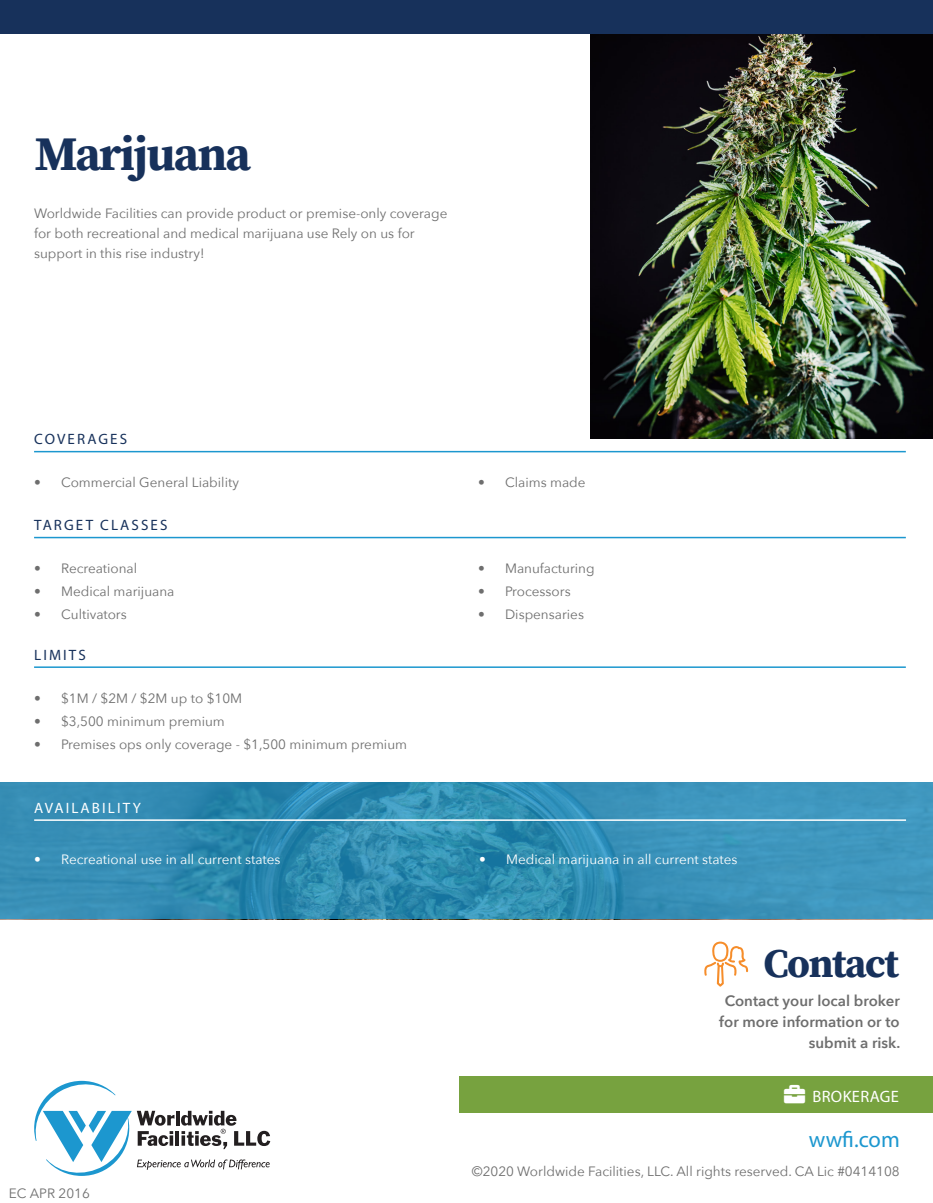
<style>
.page{position:relative;width:933px;height:1203px;background:#fff}
.page>*{position:absolute;margin:0;border:0;box-sizing:border-box;transform-origin:0 0}
.Headlines{font:700 48px "Source Serif Pro";letter-spacing:-.035em;color:#17315b}
.Headlines-2{font:700 40.5px "Source Serif Pro";letter-spacing:-.035em;color:#17315b}
.URL{font:22.5px "Myriad Pro";color:#1c97cf}
.Division{font:16.5px "Myriad Pro";letter-spacing:.02em;color:#fff}
.Text{font:600 15px/21px "Avenir Next";color:#6e6e6e;text-align:right}
.Subheads{font:15px "Myriad Pro";letter-spacing:.14em;color:#17315b}
.Subheads_White{font:15px "Myriad Pro";letter-spacing:.14em;color:#fff}
.Bullets{font:13.5px/19.5px "Avenir Next";color:#6e6e6e}
.Disclaimer{font:13.5px "Avenir Next";color:#6e6e6e}
.t1{font:13.5px "Avenir Next";color:#fff}
</style>
<div class="page">
<svg style="left:34px;top:1080px;width:236px;height:96px"></svg>
<img style="left:590px;top:33px;width:342px;height:405px">
<svg style="left:0;top:782px;width:932px;height:136px;background:#358fb5"></svg>
<div style="left:0;top:0;width:932px;height:33px;background:#17315b"></div>
<hr style="left:34px;top:451px;width:871px;height:1px;background:#1c97cf">
<div style="left:459px;top:1076px;width:473px;height:36px;background:#77a23f"></div>
<hr style="left:34px;top:819px;width:871px;height:1px;background:#fff">
<hr style="left:34px;top:536px;width:871px;height:2px;background:#1c97cf">
<hr style="left:34px;top:666px;width:871px;height:1px;background:#1c97cf">
<svg style="left:704px;top:941px;width:43px;height:45px"></svg>
<p class="Headlines" style="left:35px;top:120px;width:217px">Marijuana</p>
<p class="Bullets" style="left:34px;top:203px;width:414px">Worldwide Facilities can provide product or premise-only coverage for both recreational and medical marijuana use Rely on us for support in this rise industry!</p>
<p class="Subheads" style="left:34px;top:430px;width:94px">COVERAGES</p>
<p class="Bullets" style="left:34px;top:472px;width:206px">• Commercial General Liability</p>
<p class="Bullets" style="left:478px;top:472px;width:109px">• Claims made</p>
<p class="Subheads" style="left:34px;top:515px;width:135px">TARGET CLASSES</p>
<p class="Bullets" style="left:34px;top:558px;width:105px">• Recreational</p>
<p class="Bullets" style="left:34px;top:581px;width:142px">• Medical marijuana</p>
<p class="Bullets" style="left:34px;top:603px;width:94px">• Cultivators</p>
<p class="Subheads" style="left:34px;top:645px;width:53px">LIMITS</p>
<p class="Bullets" style="left:34px;top:687px;width:209px">• $1M / $2M / $2M up to $10M</p>
<p class="Bullets" style="left:34px;top:710px;width:192px">• $3,500 minimum premium</p>
<p class="Bullets" style="left:34px;top:733px;width:374px">• Premises ops only coverage - $1,500 minimum premium</p>
<p class="Subheads_White" style="left:34px;top:798px;width:108px">AVAILABILITY</p>
<p class="Bullets" style="left:478px;top:558px;width:118px">• Manufacturing</p>
<p class="Bullets" style="left:478px;top:581px;width:94px">• Processors</p>
<p class="Bullets" style="left:478px;top:603px;width:107px">• Dispensaries</p>
<p class="t1" style="left:34px;top:848px;width:248px">• Recreational use in all current states</p>
<p class="t1" style="left:479px;top:848px;width:260px">• Medical marijuana in all current states</p>
<p class="Headlines-2" style="left:763px;top:935px;width:137px">Contact</p>
<p class="Text" style="left:719px;top:989px;width:182px">Contact your local broker for more information or to submit a risk.</p>
<p class="Division" style="left:812px;top:1085px;width:88px">BROKERAGE</p>
<p class="Disclaimer" style="left:9px;top:1181px;width:82px">EC APR 2016</p>
<p class="URL" style="left:808px;top:1125px;width:92px">wwfi.com</p>
<p class="Disclaimer" style="left:471px;top:1159px;width:429px">©2020 Worldwide Facilities, LLC. All rights reserved. CA Lic #0414108</p>
</div>
